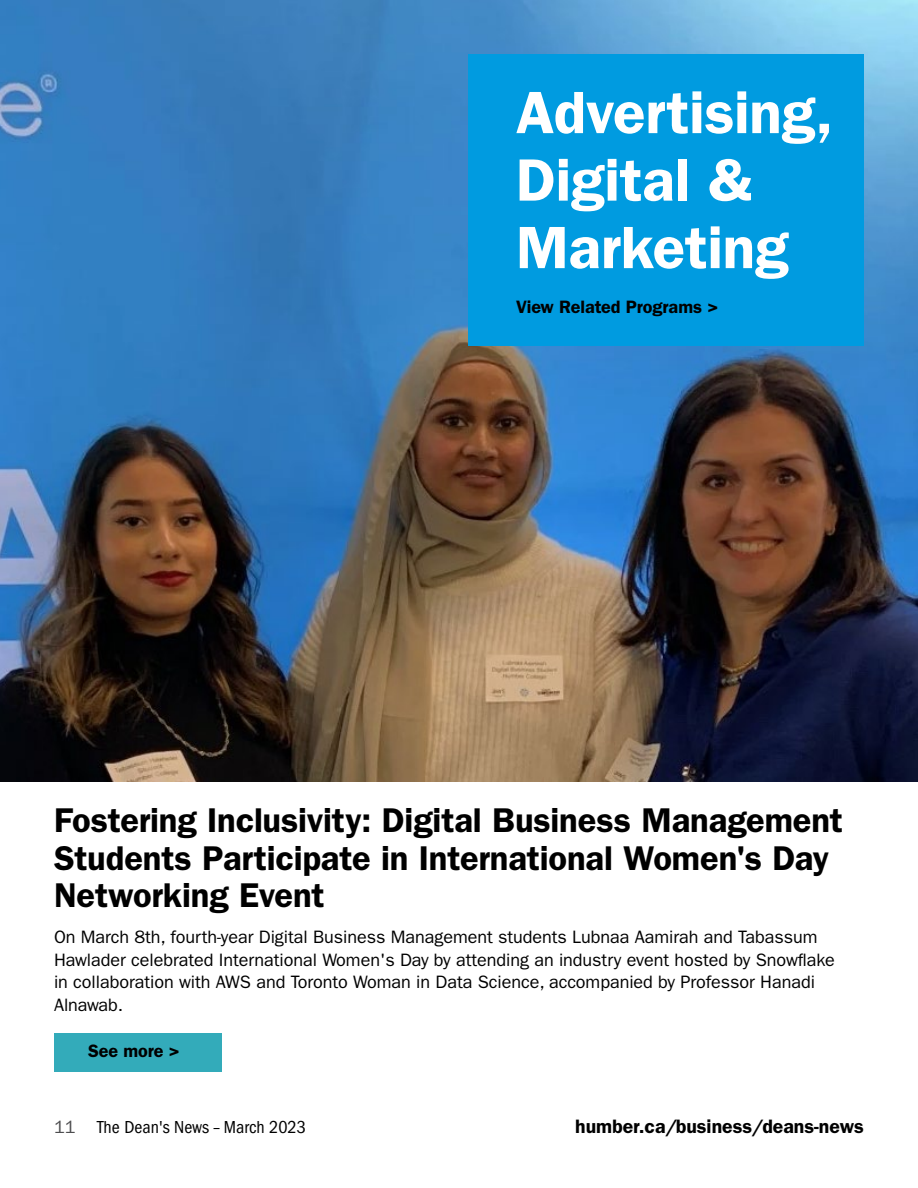
<style>
.page{position:relative;width:918px;height:1188px;background:#fff}
.page>*{position:absolute;margin:0;border:0;box-sizing:border-box;transform-origin:0 0}
.t1{font:600 60px/67.5px "ITC Franklin Gothic Std";letter-spacing:-.005em;color:#fff}
.t2{font:600 34.5px/37.5px "ITC Franklin Gothic Std";letter-spacing:-.005em;color:#000}
.t3{font:600 19.5px "ITC Franklin Gothic Std";color:#000}
.t4{font:18px/22.5px "ITC Franklin Gothic Std";letter-spacing:-.005em;color:#000}
.t5{font:600 18px "ITC Franklin Gothic Std";letter-spacing:-.005em;color:#000}
.t6{font:condensed 18px "ITC Franklin Gothic Std";color:#000}
.s1{font-stretch:normal;color:#4d4d4f}
</style>
<div class="page">
<img style="left:0;top:0;width:918px;height:782px">
<div style="left:468px;top:54px;width:396px;height:292px;background:#009be0"></div>
<div style="left:54px;top:1033px;width:167px;height:38px;background:#33abba"></div>
<h1 class="t1" style="left:516px;top:79px;width:319px">Advertising,<br>Digital &amp;<br>Marketing</h1>
<p class="t5" style="left:516px;top:296px;width:204px">View Related Programs &gt;</p>
<h2 class="t2" style="left:54px;top:802px;width:790px">Fostering Inclusivity: Digital Business Management<br>Students Participate in International Women's Day<br>Networking Event</h2>
<p class="t4" style="left:54px;top:926px;width:782px">On March 8th, fourth-year Digital Business Management students Lubnaa Aamirah and Tabassum Hawlader celebrated International Women's Day by attending an industry event hosted by Snowflake in collaboration with AWS and Toronto Woman in Data Science, accompanied by Professor Hanadi Alnawab.</p>
<p class="t5" style="left:88px;top:1040px;width:93px">See more &gt;</p>
<p class="t6" style="left:54px;top:1117px;width:254px"><span class="s1">11</span> The Dean's News – March 2023</p>
<p class="t3" style="left:575px;top:1115px;width:290px">humber.ca/business/deans-news</p>
</div>
